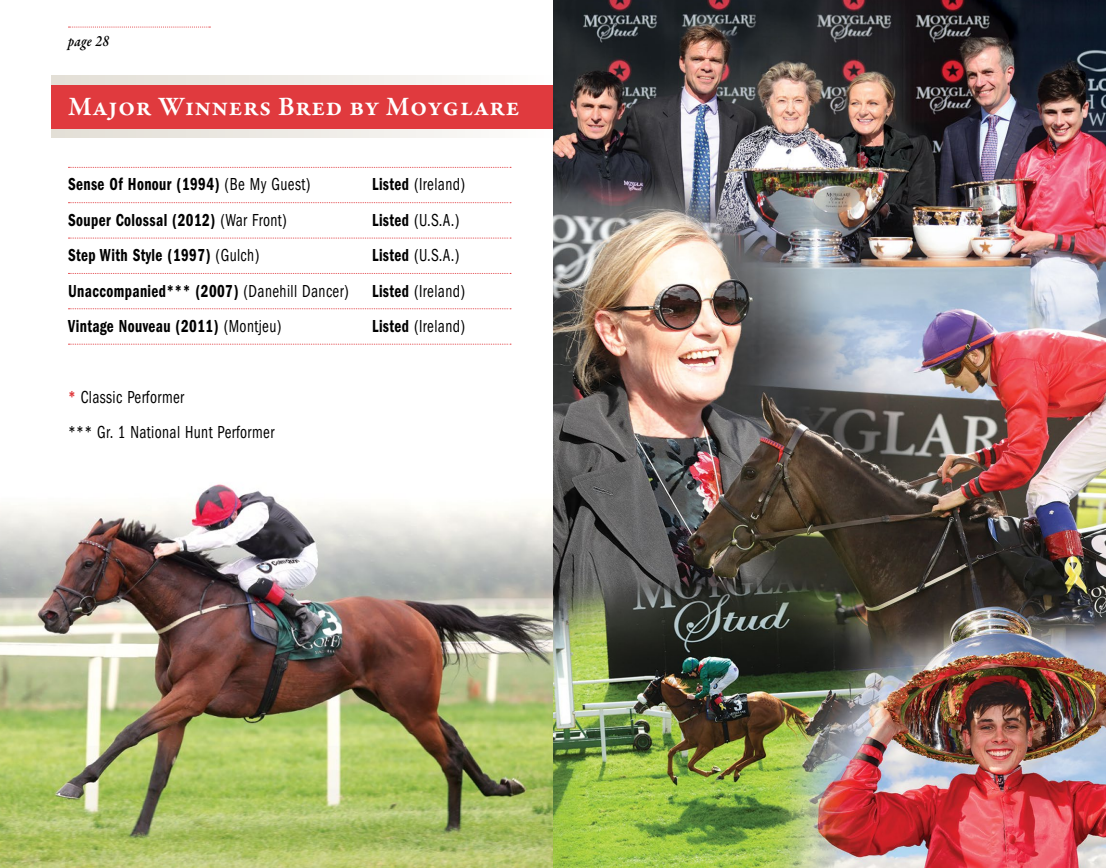
<style>
.page{position:relative;width:1106px;height:868px;background:#fff}
.page>*{position:absolute;margin:0;border:0;box-sizing:border-box;transform-origin:0 0}
.t1{font:600 27px "Garamond Premr Pro";letter-spacing:.02em;color:#fff}
.t2{font:18px "ITC Franklin Gothic Std Dm Cd";letter-spacing:.025em;color:#000;scale:.84 1}
.t3{font:condensed 18px/35.4px "ITC Franklin Gothic Std";letter-spacing:.025em;color:#000;scale:.85 1}
.t4{font:italic 600 16px "Garamond Premr Pro";letter-spacing:.025em;color:#000;scale:.84 1}
.s1{font-family:"ITC Franklin Gothic Std";font-stretch:condensed}
.s2{font-family:"ITC Franklin Gothic Std Dm Cd";font-stretch:normal}
.s3{font-family:"ITC Franklin Gothic Std Dm Cd";font-stretch:normal;color:#e03a3e}
</style>
<div class="page">
<svg style="left:68px;top:27px;width:142px;height:1px"></svg>
<img style="left:0;top:484px;width:553px;height:383px">
<div style="left:51px;top:75px;width:502px;height:62px;background:linear-gradient(to right,#e2ddd4,#fcfbfa)"></div>
<svg style="left:68px;top:167px;width:443px;height:1px"></svg>
<svg style="left:68px;top:202px;width:443px;height:1px"></svg>
<svg style="left:68px;top:238px;width:443px;height:1px"></svg>
<svg style="left:68px;top:273px;width:443px;height:1px"></svg>
<svg style="left:68px;top:308px;width:443px;height:1px"></svg>
<svg style="left:68px;top:344px;width:443px;height:1px"></svg>
<div style="left:51px;top:85px;width:502px;height:43px;background:#e03a3e"></div>
<img style="left:553px;top:0;width:553px;height:867px">
<p class="t4" style="left:68px;top:31px;width:50px">page 28</p>
<h1 class="t1" style="left:68px;top:90px;width:453px">Major Winners Bred by Moyglare</h1>
<p class="t2" style="left:68px;top:174px;width:290px">Sense Of Honour (1994) <span class="s1">(Be My Guest)</span></p>
<p class="t3" style="left:372px;top:167px;width:111px"><span class="s2">Listed</span> (Ireland)</p>
<p class="t2" style="left:68px;top:209px;width:262px">Souper Colossal (2012) <span class="s1">(War Front)</span></p>
<p class="t3" style="left:372px;top:202px;width:104px"><span class="s2">Listed</span> (U.S.A.)</p>
<p class="t2" style="left:68px;top:245px;width:229px">Step With Style (1997) <span class="s1">(Gulch)</span></p>
<p class="t3" style="left:372px;top:237px;width:104px"><span class="s2">Listed</span> (U.S.A.)</p>
<p class="t2" style="left:68px;top:280px;width:336px">Unaccompanied*** (2007) <span class="s1">(Danehill Dancer)</span></p>
<p class="t3" style="left:372px;top:273px;width:111px"><span class="s2">Listed</span> (Ireland)</p>
<p class="t2" style="left:68px;top:315px;width:256px">Vintage Nouveau (2011) <span class="s1">(Montjeu)</span></p>
<p class="t3" style="left:372px;top:308px;width:111px"><span class="s2">Listed</span> (Ireland)</p>
<p class="t3" style="left:68px;top:379px;width:244px"><span class="s3">*</span> Classic Performer<br>*** Gr. 1 National Hunt Performer</p>
</div>
